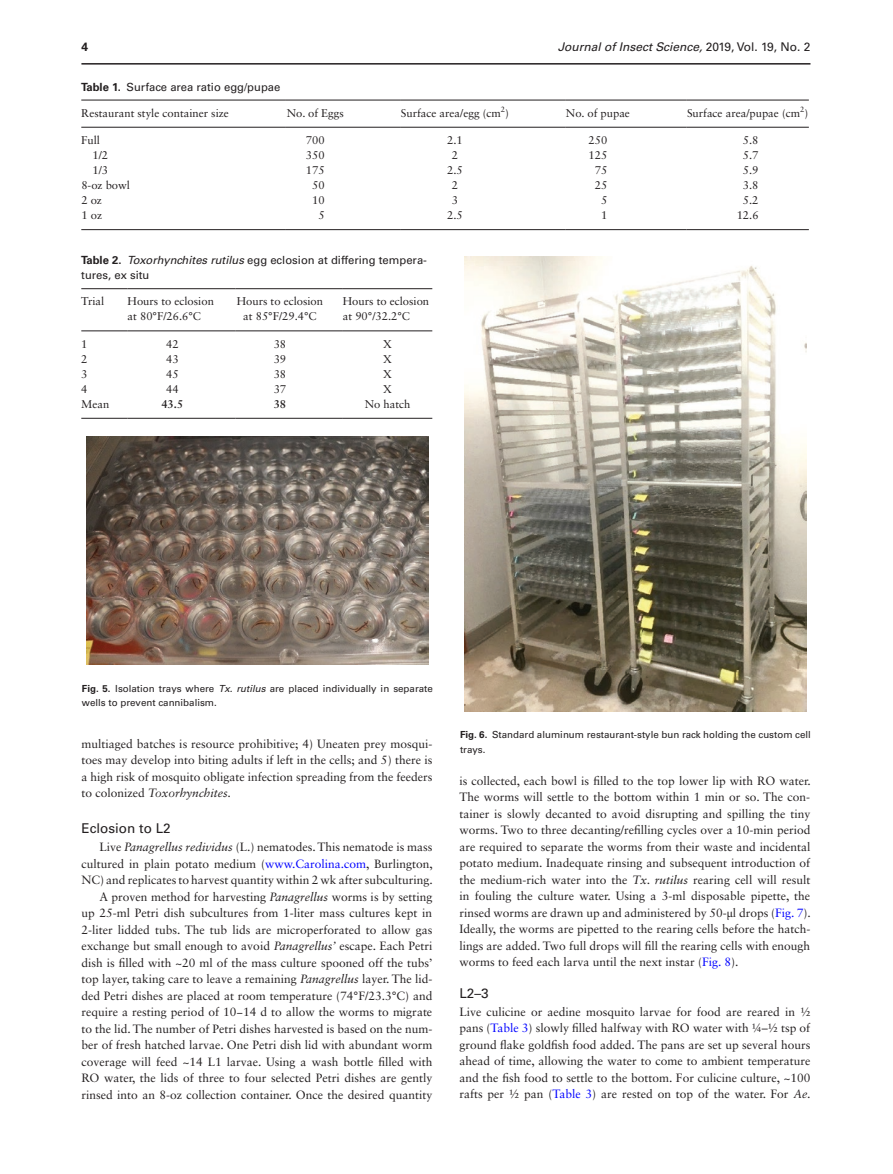
<style>
.page{position:relative;width:893px;height:1174px;background:#fff}
.page>*{position:absolute;margin:0;border:0;box-sizing:border-box;transform-origin:0 0}
.t1{font:13.5px "Univers LT Std";color:#231f20}
.t2{font:12px/16.5px "Sabon LT Std";color:#231f20;text-align:justify}
.t3{font:italic 12px "Univers LT Std";color:#231f20}
.t4{font:700 12px "Univers LT Std";color:#231f20}
.t5{font:11.25px/15px "Sabon LT Std";color:#231f20}
.t6{font:11.25px/15px "Univers LT Std";color:#231f20}
.t7{font:700 11.25px "Sabon LT Std";color:#231f20}
.t8{font:9.75px/14.2px "Univers LT Std";color:#231f20}
.s1{font-style:normal}
.s2{font-weight:700}
.s3{font-style:italic}
.s4{color:#00f}
.s5{font-family:"Minion Pro"}
</style>
<div class="page">
<hr style="left:81px;top:288px;width:47px;height:1px;background:#231f20">
<hr style="left:81px;top:330px;width:47px;height:1px;background:#231f20">
<hr style="left:343px;top:288px;width:89px;height:1px;background:#231f20">
<hr style="left:343px;top:330px;width:89px;height:1px;background:#231f20">
<hr style="left:81px;top:418px;width:47px;height:1px;background:#231f20">
<hr style="left:343px;top:418px;width:89px;height:1px;background:#231f20">
<hr style="left:128px;top:288px;width:107px;height:1px;background:#231f20">
<hr style="left:128px;top:330px;width:107px;height:1px;background:#231f20">
<hr style="left:235px;top:288px;width:108px;height:1px;background:#231f20">
<hr style="left:235px;top:330px;width:108px;height:1px;background:#231f20">
<hr style="left:128px;top:418px;width:107px;height:1px;background:#231f20">
<hr style="left:235px;top:418px;width:108px;height:1px;background:#231f20">
<img style="left:86px;top:436px;width:342px;height:228px">
<img style="left:464px;top:256px;width:343px;height:455px">
<hr style="left:81px;top:100px;width:205px;height:1px;background:#231f20">
<hr style="left:81px;top:127px;width:205px;height:1px;background:#231f20">
<hr style="left:686px;top:100px;width:123px;height:1px;background:#231f20">
<hr style="left:686px;top:127px;width:123px;height:1px;background:#231f20">
<hr style="left:81px;top:229px;width:205px;height:1px;background:#231f20">
<hr style="left:686px;top:229px;width:123px;height:1px;background:#231f20">
<hr style="left:286px;top:100px;width:114px;height:1px;background:#231f20">
<hr style="left:286px;top:127px;width:114px;height:1px;background:#231f20">
<hr style="left:400px;top:100px;width:165px;height:1px;background:#231f20">
<hr style="left:400px;top:127px;width:165px;height:1px;background:#231f20">
<hr style="left:565px;top:100px;width:121px;height:1px;background:#231f20">
<hr style="left:565px;top:127px;width:121px;height:1px;background:#231f20">
<hr style="left:286px;top:229px;width:114px;height:1px;background:#231f20">
<hr style="left:400px;top:229px;width:165px;height:1px;background:#231f20">
<hr style="left:565px;top:229px;width:121px;height:1px;background:#231f20">
<hr style="left:81px;top:63px;width:729px;height:2px;background:#231f20">
<p class="t4" style="left:81px;top:40px;width:8px">4</p>
<p class="t3" style="left:558px;top:40px;width:254px">Journal of Insect Science, <span class="s1">2019, Vol. 19, No. 2</span></p>
<p class="t6" style="left:81px;top:79px;width:201px"><span class="s2">Table 1.</span> Surface area ratio egg/pupae</p>
<p class="t5" style="left:81px;top:105px;width:149px">Restaurant style container size</p>
<p class="t5" style="left:287px;top:105px;width:59px">No. of Eggs</p>
<p class="t5" style="left:401px;top:105px;width:109px">Surface area/egg (cm<sup>2</sup>)</p>
<p class="t5" style="left:566px;top:105px;width:65px">No. of pupae</p>
<p class="t5" style="left:687px;top:105px;width:123px">Surface area/pupae (cm<sup>2</sup>)</p>
<p class="t5" style="left:81px;top:133px;width:20px">Full</p>
<p class="t5" style="left:306px;top:133px;width:20px">700</p>
<p class="t5" style="left:447px;top:133px;width:17px">2.1</p>
<p class="t5" style="left:589px;top:133px;width:20px">250</p>
<p class="t5" style="left:743px;top:133px;width:17px">5.8</p>
<p class="t5" style="left:93px;top:148px;width:17px">1/2</p>
<p class="t5" style="left:306px;top:148px;width:20px">350</p>
<p class="t5" style="left:452px;top:148px;width:8px">2</p>
<p class="t5" style="left:589px;top:148px;width:20px">125</p>
<p class="t5" style="left:743px;top:148px;width:17px">5.7</p>
<p class="t5" style="left:93px;top:163px;width:17px">1/3</p>
<p class="t5" style="left:306px;top:163px;width:20px">175</p>
<p class="t5" style="left:447px;top:163px;width:17px">2.5</p>
<p class="t5" style="left:595px;top:163px;width:14px">75</p>
<p class="t5" style="left:743px;top:163px;width:17px">5.9</p>
<p class="t5" style="left:81px;top:178px;width:50px">8-oz bowl</p>
<p class="t5" style="left:312px;top:178px;width:14px">50</p>
<p class="t5" style="left:452px;top:178px;width:8px">2</p>
<p class="t5" style="left:595px;top:178px;width:14px">25</p>
<p class="t5" style="left:743px;top:178px;width:17px">3.8</p>
<p class="t5" style="left:81px;top:193px;width:22px">2 oz</p>
<p class="t5" style="left:312px;top:193px;width:14px">10</p>
<p class="t5" style="left:452px;top:193px;width:8px">3</p>
<p class="t5" style="left:601px;top:193px;width:8px">5</p>
<p class="t5" style="left:743px;top:193px;width:17px">5.2</p>
<p class="t5" style="left:81px;top:208px;width:22px">1 oz</p>
<p class="t5" style="left:318px;top:208px;width:8px">5</p>
<p class="t5" style="left:447px;top:208px;width:17px">2.5</p>
<p class="t5" style="left:601px;top:208px;width:8px">1</p>
<p class="t5" style="left:737px;top:208px;width:23px">12.6</p>
<p class="t6" style="left:81px;top:253px;width:347px"><span class="s2">Table 2.</span> <span class="s3">Toxorhynchites rutilus</span> egg eclosion at differing tempera&shy;tures, ex situ</p>
<p class="t5" style="left:81px;top:294px;width:24px">Trial</p>
<p class="t5" style="left:128px;top:294px;width:88px">Hours to eclosion at 80°F/26.6°C</p>
<p class="t5" style="left:237px;top:294px;width:88px;text-align:center">Hours to eclosion at 85°F/29.4°C</p>
<p class="t5" style="left:343px;top:294px;width:88px">Hours to eclosion at 90°/32.2°C</p>
<p class="t5" style="left:81px;top:336px;width:8px">1</p>
<p class="t5" style="left:166px;top:336px;width:14px">42</p>
<p class="t5" style="left:274px;top:336px;width:14px">38</p>
<p class="t5" style="left:383px;top:336px;width:10px">X</p>
<p class="t5" style="left:81px;top:351px;width:8px">2</p>
<p class="t5" style="left:166px;top:351px;width:14px">43</p>
<p class="t5" style="left:274px;top:351px;width:14px">39</p>
<p class="t5" style="left:383px;top:351px;width:10px">X</p>
<p class="t5" style="left:81px;top:366px;width:8px">3</p>
<p class="t5" style="left:166px;top:366px;width:14px">45</p>
<p class="t5" style="left:274px;top:366px;width:14px">38</p>
<p class="t5" style="left:383px;top:366px;width:10px">X</p>
<p class="t5" style="left:81px;top:381px;width:8px">4</p>
<p class="t5" style="left:166px;top:381px;width:14px">44</p>
<p class="t5" style="left:274px;top:381px;width:14px">37</p>
<p class="t5" style="left:383px;top:381px;width:10px">X</p>
<p class="t5" style="left:81px;top:396px;width:30px">Mean</p>
<p class="t7" style="left:161px;top:397px;width:23px">43.5</p>
<p class="t7" style="left:274px;top:397px;width:14px">38</p>
<p class="t5" style="left:365px;top:396px;width:47px">No hatch</p>
<p class="t8" style="left:82px;top:681px;width:352px"><span class="s2">Fig. 5.</span> Isolation trays where <span class="s3">Tx. rutilus</span> are placed individually in separate wells to prevent cannibalism.</p>
<p class="t2" style="left:81px;top:735px;width:352px">multiaged batches is resource prohibitive; 4) Uneaten prey mosqui&shy;toes may develop into biting adults if left in the cells; and 5) there is a high risk of mosquito obligate infection spreading from the feeders to colonized <span class="s3">Toxorhynchites.</span></p>
<p class="t1" style="left:81px;top:820px;width:91px">Eclosion to L2</p>
<p class="t2" style="left:81px;top:838px;width:353px;text-align:right">Live <span class="s3">Panagrellus redividus</span> (L.) nematodes. This nematode is mass cultured in plain potato medium (<span class="s4">www.Carolina.com</span>, Burlington, NC) and replicates to harvest quantity within 2 wk after subculturing.<br>A proven method for harvesting <span class="s3">Panagrellus</span> worms is by setting<br>up 25-ml Petri dish subcultures from 1-liter mass cultures kept in 2-liter lidded tubs. The tub lids are microperforated to allow gas exchange but small enough to avoid <span class="s3">Panagrellus’</span> escape. Each Petri dish is filled with ~20 ml of the mass culture spooned off the tubs’ top layer, taking care to leave a remaining <span class="s3">Panagrellus</span> layer. The lid&shy;ded Petri dishes are placed at room temperature (74°F/23.3°C) and require a resting period of 10−14 d to allow the worms to migrate to the lid. The number of Petri dishes harvested is based on the num&shy;ber of fresh hatched larvae. One Petri dish lid with abundant worm coverage will feed ~14 L1 larvae. Using a wash bottle filled with RO water, the lids of three to four selected Petri dishes are gently rinsed into an 8-oz collection container. Once the desired quantity</p>
<p class="t8" style="left:460px;top:728px;width:352px"><span class="s2">Fig. 6.</span> Standard aluminum restaurant-style bun rack holding the custom cell trays.</p>
<p class="t2" style="left:459px;top:772px;width:353px">is collected, each bowl is filled to the top lower lip with RO water.<br>The worms will settle to the bottom within 1 min or so. The con&shy;tainer is slowly decanted to avoid disrupting and spilling the tiny worms. Two to three decanting/refilling cycles over a 10-min period are required to separate the worms from their waste and incidental potato medium. Inadequate rinsing and subsequent introduction of the medium-rich water into the <span class="s3">Tx. rutilus</span> rearing cell will result in fouling the culture water. Using a 3-ml disposable pipette, the rinsed worms are drawn up and administered by 50-<span class="s5">µ</span>l drops (<span class="s4">Fig. 7</span>).<br>Ideally, the worms are pipetted to the rearing cells before the hatch&shy;lings are added. Two full drops will fill the rearing cells with enough worms to feed each larva until the next instar (<span class="s4">Fig. 8</span>).</p>
<p class="t1" style="left:459px;top:985px;width:31px">L2–3</p>
<p class="t2" style="left:459px;top:1003px;width:353px">Live culicine or aedine mosquito larvae for food are reared in ½ pans (<span class="s4">Table 3</span>) slowly filled halfway with RO water with ¼–½ tsp of ground flake goldfish food added. The pans are set up several hours ahead of time, allowing the water to come to ambient temperature and the fish food to settle to the bottom. For culicine culture, ~100 rafts per ½ pan (<span class="s4">Table 3</span>) are rested on top of the water. For <span class="s3">Ae.</span></p>
</div>
